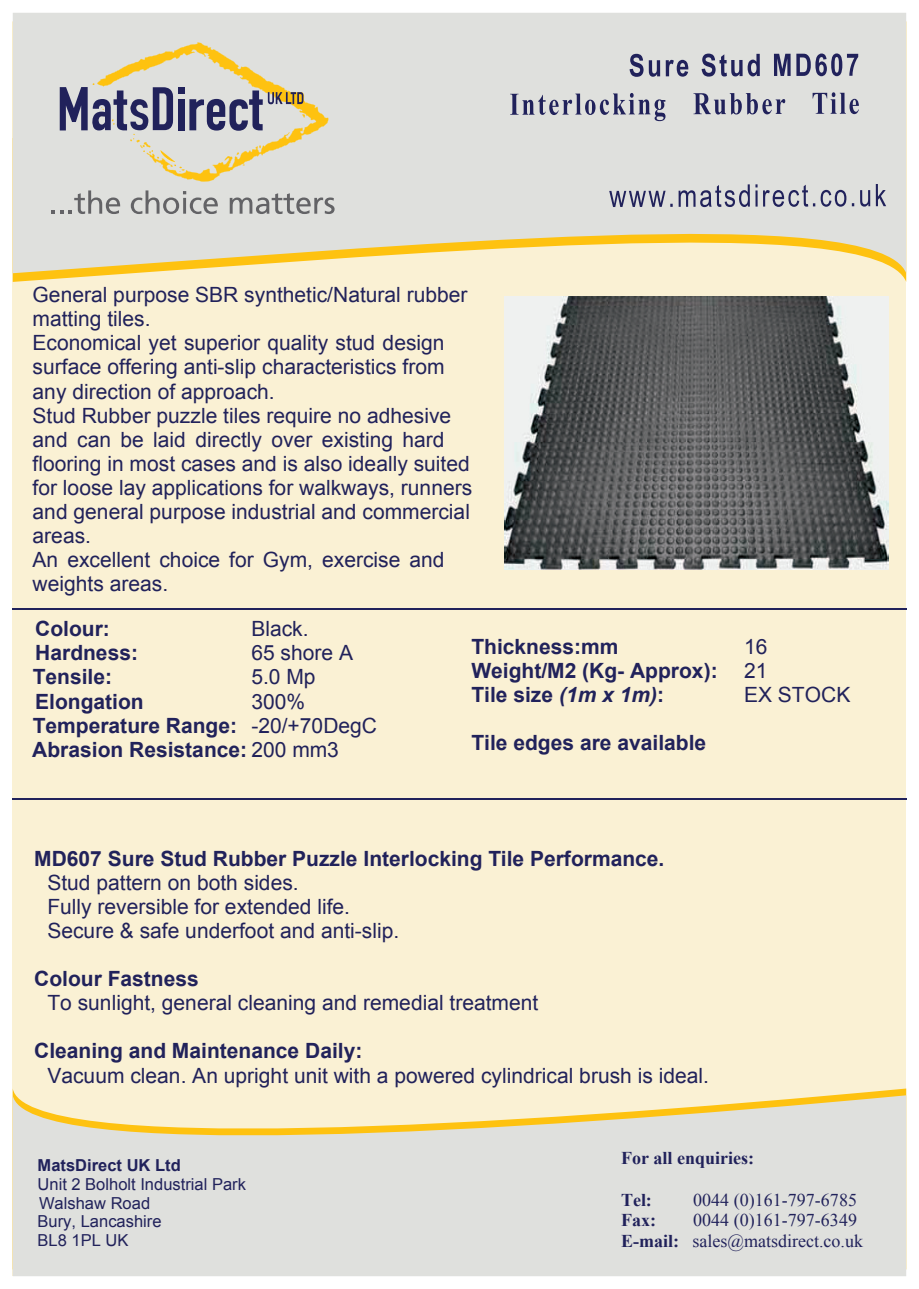
<style>
.page{position:relative;width:919px;height:1289px;background:#fff}
.page>*{position:absolute;margin:0;border:0;box-sizing:border-box;transform-origin:0 0}
.t1{font:21px/24.2px "Arial";color:#21225b}
.t2{font:700 21px/24.2px "Arial";color:#21225b}
.t3{font:18px/20.7px "Times New Roman";color:#21225b}
.t4{font:700 18px "Times New Roman";color:#21225b}
.t5{font:16.5px/18.9px "Arial";color:#21225b}
.t6{font:700 16.5px "Arial";color:#21225b}
.s1{font-weight:400}
.s2{font-style:italic}
.s3{font-weight:700}
</style>
<div class="page">
<div style="left:13px;top:139px;width:893px;height:1137px;background:#faf1d4"></div>
<svg style="left:13px;top:13px;width:893px;height:260px;background:#e2e0d3"></svg>
<svg style="left:52px;top:190px;width:68px;height:24px;background:#c2c2c1"></svg>
<svg style="left:131px;top:190px;width:87px;height:24px;background:#bcbdbb"></svg>
<svg style="left:230px;top:193px;width:104px;height:21px;background:#b5b6b5"></svg>
<svg style="left:60px;top:42px;width:269px;height:140px;background:#ccc7b9"></svg>
<svg style="left:629px;top:54px;width:59px;height:23px"></svg>
<svg style="left:701px;top:54px;width:58px;height:23px"></svg>
<svg style="left:773px;top:54px;width:17px;height:22px"></svg>
<svg style="left:796px;top:53px;width:62px;height:23px"></svg>
<svg style="left:510px;top:93px;width:155px;height:28px;background:#b0b1bd"></svg>
<svg style="left:693px;top:93px;width:92px;height:21px;background:#9d9eb0"></svg>
<svg style="left:812px;top:92px;width:46px;height:22px"></svg>
<svg style="left:13px;top:1095px;width:893px;height:181px;background:#e3e0d4"></svg>
<hr style="left:13px;top:607px;width:893px;height:2px;background:#21225b">
<hr style="left:13px;top:798px;width:893px;height:2px;background:#21225b">
<svg style="left:609px;top:191px;width:63px;height:16px"></svg>
<svg style="left:678px;top:184px;width:71px;height:23px;background:#aaabb9"></svg>
<svg style="left:755px;top:184px;width:2px;height:22px"></svg>
<svg style="left:763px;top:185px;width:91px;height:22px;background:#b4b5c0"></svg>
<svg style="left:860px;top:184px;width:26px;height:23px"></svg>
<img style="left:504px;top:296px;width:384px;height:274px">
<p class="t1" style="left:33px;top:285px;width:441px">General purpose SBR synthetic/Natural rubber matting tiles.<br>Economical yet superior quality stud design surface offering anti-slip characteristics from any direction of approach.<br>Stud Rubber puzzle tiles require no adhesive and can be laid directly over existing hard flooring in most cases and is also ideally suited for loose lay applications for walkways, runners and general purpose industrial and commercial areas.<br>An excellent choice for Gym, exercise and weights areas.</p>
<p class="t2" style="left:35px;top:618px;width:76px">Colour:</p>
<p class="t1" style="left:251px;top:618px;width:59px">Black.</p>
<p class="t2" style="left:35px;top:643px;width:104px">Hardness:</p>
<p class="t1" style="left:251px;top:643px;width:103px">65 shore A</p>
<p class="t2" style="left:33px;top:667px;width:81px">Tensile:</p>
<p class="t1" style="left:251px;top:667px;width:66px">5.0 Mp</p>
<p class="t2" style="left:35px;top:691px;width:110px">Elongation</p>
<p class="t2" style="left:32px;top:691px;width:346px;text-indent:219px"><span class="s1">300%<br></span>Temperature Range: <span class="s1">-20/+70DegC<br></span>Abrasion Resistance: <span class="s1">200 mm3</span></p>
<p class="t2" style="left:471px;top:636px;width:149px">Thickness:mm</p>
<p class="t1" style="left:744px;top:636px;width:25px">16</p>
<p class="t2" style="left:471px;top:660px;width:248px">Weight/M2 (Kg- Approx):</p>
<p class="t1" style="left:744px;top:660px;width:25px">21</p>
<p class="t2" style="left:471px;top:684px;width:194px">Tile size <span class="s2">(1m x 1m)</span>:</p>
<p class="t1" style="left:744px;top:684px;width:108px">EX STOCK</p>
<p class="t2" style="left:471px;top:732px;width:236px">Tile edges are available</p>
<p class="t2" style="left:34px;top:848px;width:631px">MD607 Sure Stud Rubber Puzzle Interlocking Tile Performance.</p>
<p class="t1" style="left:47px;top:872px;width:353px">Stud pattern on both sides.<br>Fully reversible for extended life.<br>Secure &amp; safe underfoot and anti-slip.</p>
<p class="t2" style="left:34px;top:968px;width:166px">Colour Fastness</p>
<p class="t1" style="left:47px;top:992px;width:492px">To sunlight, general cleaning and remedial treatment</p>
<p class="t2" style="left:34px;top:1040px;width:329px">Cleaning and Maintenance Daily:</p>
<p class="t1" style="left:47px;top:1064px;width:663px">Vacuum clean. An upright unit with a powered cylindrical brush is ideal.</p>
<p class="t6" style="left:38px;top:1158px;width:145px">MatsDirect UK Ltd</p>
<p class="t5" style="left:38px;top:1175px;width:210px">Unit 2 Bolholt Industrial Park<br>Walshaw Road<br>Bury, Lancashire<br>BL8 1PL UK</p>
<p class="t4" style="left:621px;top:1151px;width:135px">For all enquiries:</p>
<p class="t4" style="left:621px;top:1193px;width:32px">Tel:</p>
<p class="t3" style="left:693px;top:1190px;width:165px">0044 (0)161-797-6785</p>
<p class="t4" style="left:621px;top:1213px;width:37px">Fax:</p>
<p class="t3" style="left:621px;top:1211px;width:243px;text-indent:72px">0044 (0)161-797-6349<br><span class="s3">E-mail:</span> sales@matsdirect.co.uk</p>
</div>
